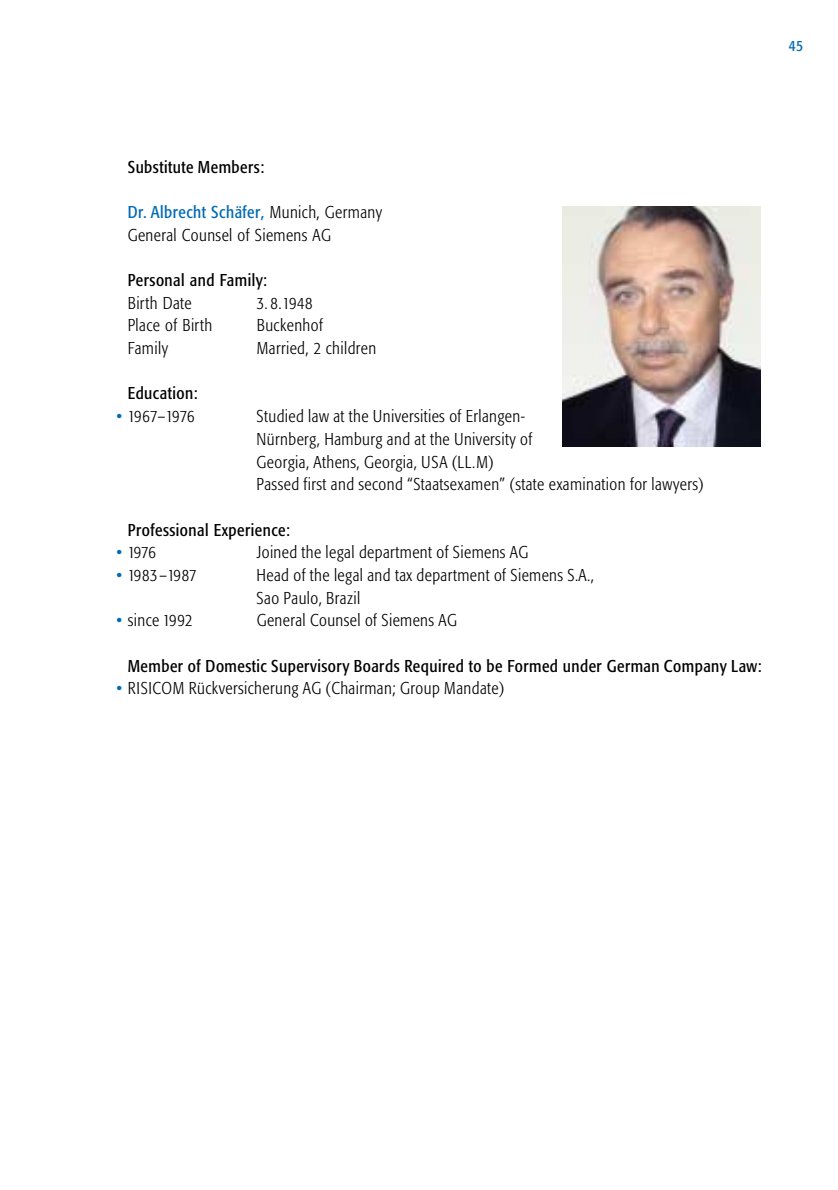
<style>
.page{position:relative;width:838px;height:1190px;background:#fff}
.page>*{position:absolute;margin:0;border:0;box-sizing:border-box;transform-origin:0 0}
.t1{font:300 17px/22.6px "Formata Condensed";letter-spacing:.025em;color:#000}
.t2{font:17px "Formata Condensed";letter-spacing:.025em;color:#000}
.t3{font:300 17px "Formata Condensed";letter-spacing:.005em;color:#000}
.t4{font:15.4px "Formata Condensed";color:#006bb4}
.s1{font-weight:400;color:#006bb4}
</style>
<div class="page">
<img style="left:562px;top:207px;width:199px;height:239px">
<p class="t4" style="left:789px;top:40px;width:16px">45</p>
<p class="t2" style="left:128px;top:161px;width:138px">Substitute Members:</p>
<p class="t1" style="left:128px;top:203px;width:256px"><span class="s1">Dr. Albrecht Schäfer,</span> Munich, Germany<br>General Counsel of Siemens AG</p>
<p class="t2" style="left:128px;top:274px;width:141px">Personal and Family:</p>
<p class="t1" style="left:128px;top:293px;width:65px">Birth Date</p>
<p class="t1" style="left:257px;top:293px;width:57px">3. 8.1948</p>
<p class="t1" style="left:128px;top:316px;width:86px">Place of Birth</p>
<p class="t1" style="left:257px;top:316px;width:68px">Buckenhof</p>
<p class="t1" style="left:128px;top:339px;width:42px">Family</p>
<p class="t1" style="left:257px;top:339px;width:121px">Married, 2 children</p>
<p class="t2" style="left:128px;top:387px;width:71px">Education:</p>
<p class="t3" style="left:116px;top:410px;width:80px"><span class="s1">•</span> 1967–1976</p>
<p class="t1" style="left:257px;top:407px;width:449px">Studied law at the Universities of Erlangen-<br>Nürnberg, Hamburg and at the University of<br>Georgia, Athens, Georgia, USA (LL.M)<br>Passed first and second “Staatsexamen” (state examination for lawyers)</p>
<p class="t2" style="left:128px;top:523px;width:164px">Professional Experience:</p>
<p class="t1" style="left:116px;top:543px;width:41px"><span class="s1">•</span> 1976</p>
<p class="t1" style="left:257px;top:543px;width:273px">Joined the legal department of Siemens AG</p>
<p class="t3" style="left:116px;top:569px;width:81px"><span class="s1">•</span> 1983–1987</p>
<p class="t1" style="left:257px;top:566px;width:339px">Head of the legal and tax department of Siemens S.A.,<br>Sao Paulo, Brazil</p>
<p class="t1" style="left:116px;top:611px;width:78px"><span class="s1">•</span> since 1992</p>
<p class="t1" style="left:257px;top:611px;width:202px">General Counsel of Siemens AG</p>
<p class="t2" style="left:128px;top:660px;width:635px">Member of Domestic Supervisory Boards Required to be Formed under German Company Law:</p>
<p class="t1" style="left:116px;top:679px;width:389px"><span class="s1">•</span> RISICOM Rückversicherung AG (Chairman; Group Mandate)</p>
</div>
